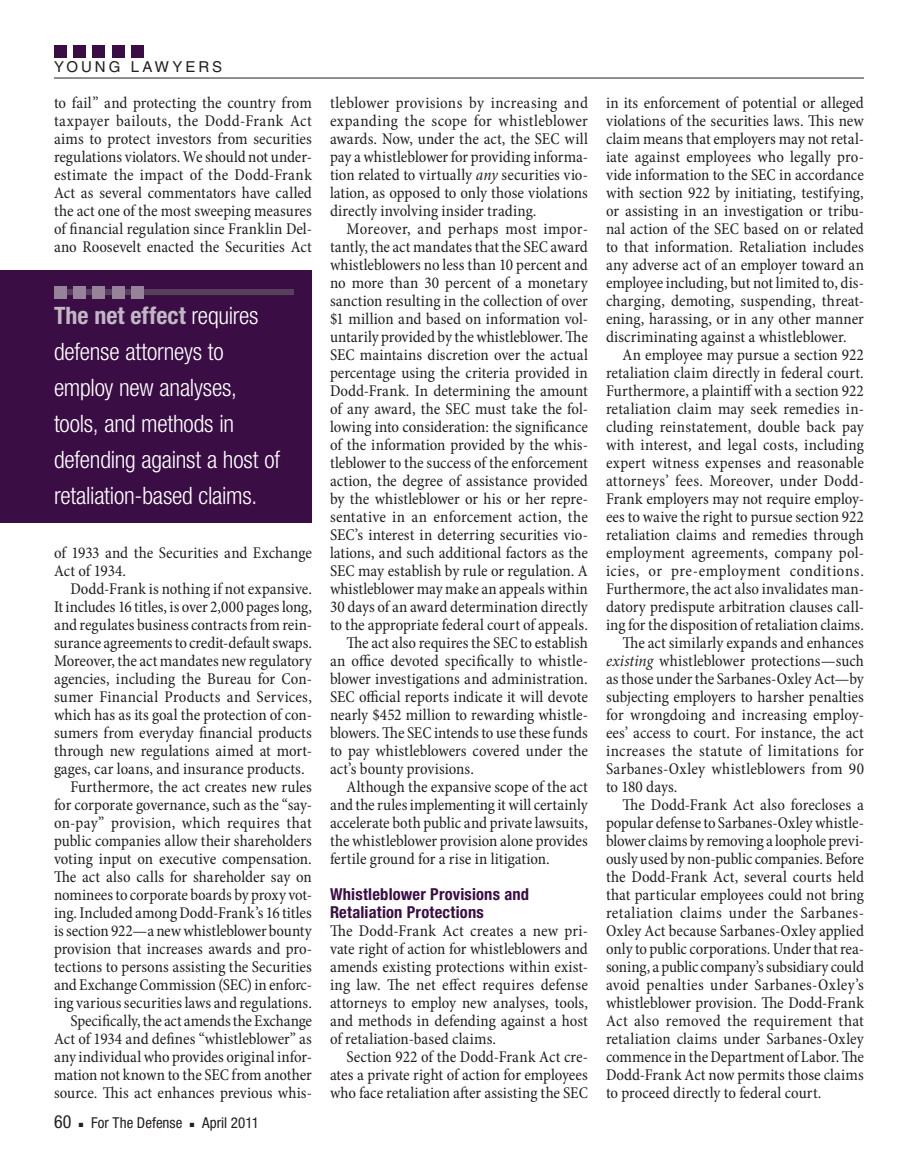
<style>
.page{position:relative;width:918px;height:1175px;background:#fff}
.page>*{position:absolute;margin:0;border:0;box-sizing:border-box;transform-origin:0 0}
.pullout_LH_block{font:300 condensed 24px/36px "Helvetica Neue";letter-spacing:-.01em;color:#fff}
.folio_left{font:condensed 18px "Helvetica Neue";color:#231f20}
.body_para_ind{font:condensed 16.5px/18px "Minion Pro";color:#231f20;text-align:justify}
.body_para_ind_tighte{font:condensed 16.5px/18px "Minion Pro";letter-spacing:.005em;color:#231f20;text-align:justify}
.body_no_ind{font:condensed 16.5px/18px "Minion Pro";letter-spacing:.005em;color:#231f20;text-align:justify}
.subhead_1{font:700 condensed 16.5px/18px "Helvetica Neue";letter-spacing:.01em;color:#3a0d45}
.folio_left-2{font:condensed 15px "Helvetica Neue";color:#231f20}
.section_header{font:15px "Helvetica";letter-spacing:.2em;color:#231f20}
.s1{font-weight:700;color:#c2b7c5}
.s2{font-style:italic}
</style>
<div class="page">
<hr style="left:54px;top:78px;width:810px;height:1px;background:#231f20">
<div style="left:54px;top:45px;width:12px;height:12px;background:#3a0d45"></div>
<div style="left:73px;top:45px;width:13px;height:12px;background:#3a0d45"></div>
<div style="left:93px;top:45px;width:12px;height:12px;background:#3a0d45"></div>
<div style="left:112px;top:45px;width:13px;height:12px;background:#3a0d45"></div>
<div style="left:132px;top:45px;width:12px;height:12px;background:#3a0d45"></div>
<div style="left:0;top:270px;width:312px;height:252px;background:#3a0d45"></div>
<div style="left:54px;top:290px;width:240px;height:6px;background:#5b3d62"></div>
<hr style="left:54px;top:295px;width:240px;height:1px;background:#231f20">
<div style="left:54px;top:286px;width:12px;height:13px;background:#968299"></div>
<div style="left:73px;top:286px;width:13px;height:13px;background:#968299"></div>
<div style="left:93px;top:286px;width:12px;height:13px;background:#968299"></div>
<div style="left:112px;top:286px;width:13px;height:13px;background:#968299"></div>
<div style="left:132px;top:286px;width:12px;height:13px;background:#968299"></div>
<p class="section_header" style="left:54px;top:58px;width:170px">YOUNG LAWYERS</p>
<p class="body_no_ind" style="left:54px;top:94px;width:260px">to fail” and protecting the country from taxpayer bailouts, the Dodd-Frank Act aims to protect investors from securities regulations violators. We should not under&shy;estimate the impact of the Dodd-Frank Act as several commentators have called the act one of the most sweeping measures of financial regulation since Franklin Del&shy;ano Roosevelt enacted the Securities Act</p>
<p class="pullout_LH_block" style="left:54px;top:297px;width:228px"><span class="s1">The net effect</span> requires defense attorneys to employ new analyses, tools, and methods in defending against a host of retaliation-based claims.</p>
<p class="body_no_ind" style="left:54px;top:544px;width:259px">of 1933 and the Securities and Exchange<br>Act of 1934.</p>
<p class="body_para_ind_tighte" style="left:54px;top:580px;width:260px;text-indent:16px">Dodd-Frank is nothing if not expansive.<br>It includes 16 titles, is over 2,000 pages long, and regulates business contracts from rein&shy;surance agreements to credit-default swaps.<br>Moreover, the act mandates new regulatory agencies, including the Bureau for Con&shy;sumer Financial Products and Services, which has as its goal the protection of con&shy;sumers from everyday financial products through new regulations aimed at mort&shy;gages, car loans, and insurance products.</p>
<p class="body_para_ind_tighte" style="left:54px;top:778px;width:260px;text-indent:16px">Furthermore, the act creates new rules for corporate governance, such as the “say&shy;on-pay” provision, which requires that public companies allow their shareholders voting input on executive compensation.<br>The act also calls for shareholder say on nominees to corporate boards by proxy vot&shy;ing. Included among Dodd-Frank’s 16 titles is section 922—a new whistleblower bounty provision that increases awards and pro&shy;tections to persons assisting the Securities and Exchange Commission (SEC) in enforc&shy;ing various securities laws and regulations.</p>
<p class="body_para_ind" style="left:54px;top:1012px;width:260px;text-indent:16px">Specifically, the act amends the Exchange Act of 1934 and defines “whistleblower” as any individual who provides original infor&shy;mation not known to the SEC from another source. This act enhances previous whis-</p>
<p class="folio_left" style="left:54px;top:1111px;width:19px">60</p>
<p class="folio_left-2" style="left:79px;top:1114px;width:105px">■ For The Defense</p>
<p class="folio_left-2" style="left:190px;top:1114px;width:70px">■ April 2011</p>
<p class="body_para_ind" style="left:330px;top:94px;width:260px">tleblower provisions by increasing and expanding the scope for whistleblower awards. Now, under the act, the SEC will pay a whistleblower for providing informa&shy;tion related to virtually <span class="s2">any</span> securities vio&shy;lation, as opposed to only those violations directly involving insider trading.</p>
<p class="body_para_ind" style="left:330px;top:220px;width:260px;text-indent:16px">Moreover, and perhaps most impor&shy;tantly, the act mandates that the SEC award whistleblowers no less than 10 percent and no more than 30 percent of a monetary sanction resulting in the collection of over $1 million and based on information vol&shy;untarily provided by the whistleblower. The SEC maintains discretion over the actual percentage using the criteria provided in Dodd-Frank. In determining the amount of any award, the SEC must take the fol&shy;lowing into consideration: the significance of the information provided by the whis&shy;tleblower to the success of the enforcement action, the degree of assistance provided by the whistleblower or his or her repre&shy;sentative in an enforcement action, the SEC’s interest in deterring securities vio&shy;lations, and such additional factors as the SEC may establish by rule or regulation. A whistleblower may make an appeals within 30 days of an award determination directly to the appropriate federal court of appeals.</p>
<p class="body_para_ind" style="left:330px;top:634px;width:260px;text-indent:16px">The act also requires the SEC to establish an office devoted specifically to whistle&shy;blower investigations and administration.<br>SEC official reports indicate it will devote nearly $452 million to rewarding whistle&shy;blowers. The SEC intends to use these funds to pay whistleblowers covered under the act’s bounty provisions.</p>
<p class="body_para_ind" style="left:330px;top:778px;width:260px;text-indent:16px">Although the expansive scope of the act and the rules implementing it will certainly accelerate both public and private lawsuits, the whistleblower provision alone provides fertile ground for a rise in litigation.</p>
<p class="subhead_1" style="left:330px;top:885px;width:201px">Whistleblower Provisions and<br>Retaliation Protections</p>
<p class="body_no_ind" style="left:330px;top:922px;width:260px">The Dodd-Frank Act creates a new pri&shy;vate right of action for whistleblowers and amends existing protections within exist&shy;ing law. The net effect requires defense attorneys to employ new analyses, tools, and methods in defending against a host of retaliation-based claims.</p>
<p class="body_para_ind" style="left:330px;top:1048px;width:260px;text-indent:16px">Section 922 of the Dodd-Frank Act cre&shy;ates a private right of action for employees who face retaliation after assisting the SEC</p>
<p class="body_para_ind" style="left:606px;top:94px;width:260px">in its enforcement of potential or alleged violations of the securities laws. This new claim means that employers may not retal&shy;iate against employees who legally pro&shy;vide information to the SEC in accordance with section 922 by initiating, testifying, or assisting in an investigation or tribu&shy;nal action of the SEC based on or related to that information. Retaliation includes any adverse act of an employer toward an employee including, but not limited to, dis&shy;charging, demoting, suspending, threat&shy;ening, harassing, or in any other manner discriminating against a whistleblower.</p>
<p class="body_para_ind" style="left:606px;top:346px;width:260px;text-indent:16px">An employee may pursue a section 922 retaliation claim directly in federal court.<br>Furthermore, a plaintiff with a section 922 retaliation claim may seek remedies in&shy;cluding reinstatement, double back pay with interest, and legal costs, including expert witness expenses and reasonable attorneys’ fees. Moreover, under Dodd-Frank employers may not require employ&shy;ees to waive the right to pursue section 922 retaliation claims and remedies through employment agreements, company pol&shy;icies, or pre-employment conditions.<br>Furthermore, the act also invalidates man&shy;datory predispute arbitration clauses call&shy;ing for the disposition of retaliation claims.</p>
<p class="body_para_ind" style="left:606px;top:634px;width:260px;text-indent:16px">The act similarly expands and enhances <span class="s2">existing</span> whistleblower protections—such as those under the Sarbanes-Oxley Act—by subjecting employers to harsher penalties for wrongdoing and increasing employ&shy;ees’ access to court. For instance, the act increases the statute of limitations for Sarbanes-Oxley whistleblowers from 90 to 180 days.</p>
<p class="body_para_ind_tighte" style="left:606px;top:796px;width:260px;text-indent:16px">The Dodd-Frank Act also forecloses a popular defense to Sarbanes-Oxley whistle&shy;blower claims by removing a loophole previ&shy;ously used by non-public companies. Before the Dodd-Frank Act, several courts held that particular employees could not bring retaliation claims under the Sarbanes-Oxley Act because Sarbanes-Oxley applied only to public corporations. Under that rea&shy;soning, a public company’s subsidiary could avoid penalties under Sarbanes-Oxley’s whistleblower provision. The Dodd-Frank Act also removed the requirement that retaliation claims under Sarbanes-Oxley commence in the Department of Labor. The Dodd-Frank Act now permits those claims to proceed directly to federal court.</p>
</div>
